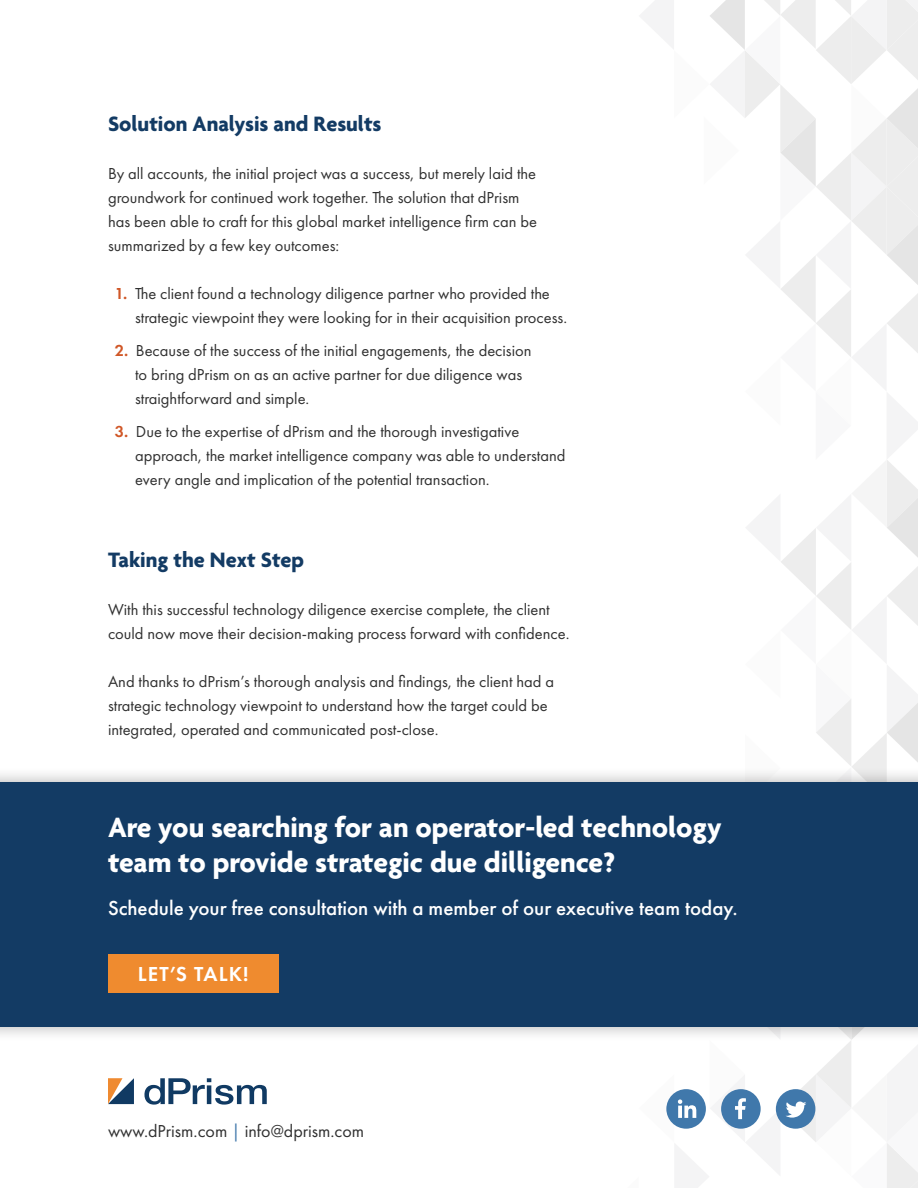
<style>
.page{position:relative;width:918px;height:1188px;background:#fff}
.page>*{position:absolute;margin:0;border:0;box-sizing:border-box;transform-origin:0 0}
.t1{font:700 30px/34.5px "Agenda";color:#fff}
.t2{font:700 22.5px "Agenda";color:#133b64}
.t3{font:500 21px "Futura PT";color:#fff}
.t4{font:600 21px "Futura PT";letter-spacing:.05em;color:#fff}
.t5{font:18px "Futura PT";color:#303030}
.t6{font:16.5px/24px "Futura PT";color:#303030}
.s1{font-weight:600;color:#d05727}
.s2{color:#4077aa}
</style>
<div class="page">
<div style="left:0;top:767px;width:918px;height:275px;background:#231f20;opacity:.35"></div>
<div style="left:0;top:782px;width:918px;height:244px;background:#133b64"></div>
<div style="left:108px;top:954px;width:171px;height:39px;background:#ef8b2f"></div>
<svg style="left:108px;top:1078px;width:26px;height:26px"></svg>
<svg style="left:144px;top:1078px;width:123px;height:27px"></svg>
<svg style="left:603px;top:0;width:315px;height:1188px"></svg>
<p class="t2" style="left:108px;top:112px;width:275px">Solution Analysis and Results</p>
<p class="t6" style="left:108px;top:161px;width:431px">By all accounts, the initial project was a success, but merely laid the groundwork for continued work together. The solution that dPrism has been able to craft for this global market intelligence firm can be summarized by a few key outcomes:</p>
<p class="t6" style="left:135px;top:281px;width:434px;text-indent:-20px"><span class="s1">1.</span> The client found a technology diligence partner who provided the strategic viewpoint they were looking for in their acquisition process.</p>
<p class="t6" style="left:135px;top:338px;width:398px;text-indent:-20px"><span class="s1">2.</span> Because of the success of the initial engagements, the decision to bring dPrism on as an active partner for due diligence was straightforward and simple.</p>
<p class="t6" style="left:135px;top:419px;width:432px;text-indent:-20px"><span class="s1">3.</span> Due to the expertise of dPrism and the thorough investigative approach, the market intelligence company was able to understand every angle and implication of the potential transaction.</p>
<p class="t2" style="left:108px;top:548px;width:198px">Taking the Next Step</p>
<p class="t6" style="left:108px;top:598px;width:463px">With this successful technology diligence exercise complete, the client could now move their decision-making process forward with confidence.</p>
<p class="t6" style="left:108px;top:670px;width:448px">And thanks to dPrism’s thorough analysis and findings, the client had a strategic technology viewpoint to understand how the target could be integrated, operated and communicated post-close.</p>
<p class="t1" style="left:108px;top:812px;width:615px">Are you searching for an operator-led technology team to provide strategic due dilligence?</p>
<p class="t3" style="left:108px;top:896px;width:631px">Schedule your free consultation with a member of our executive team today.</p>
<p class="t4" style="left:138px;top:961px;width:112px">LET’S TALK!</p>
<p class="t5" style="left:108px;top:1120px;width:258px">www.dPrism.com <span class="s2">|</span> info@dprism.com</p>
</div>
